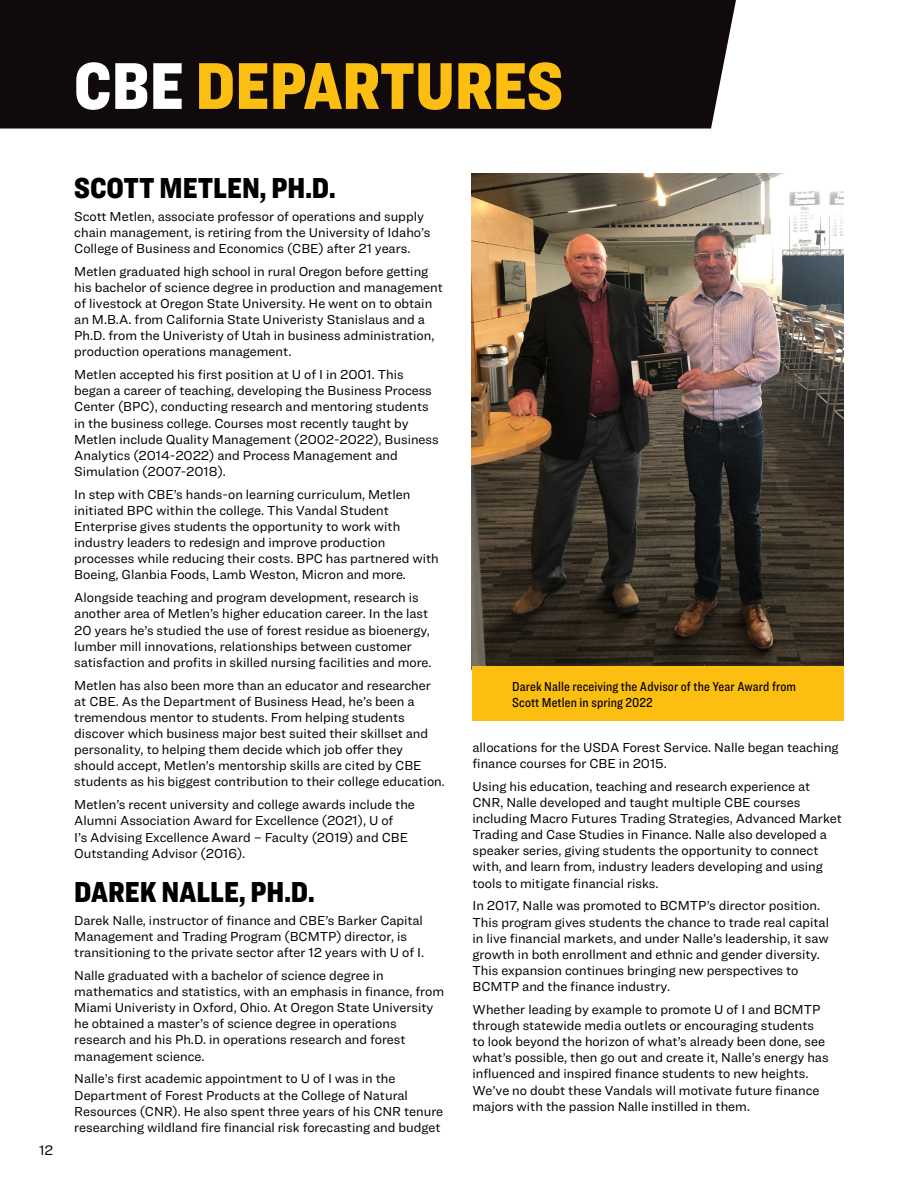
<style>
.page{position:relative;width:918px;height:1188px;background:#fff}
.page>*{position:absolute;margin:0;border:0;box-sizing:border-box;transform-origin:0 0}
.header1{font:900 68.55px "Ringside Condensed";color:#fdbe12}
.head_sml{font:900 30px "Ringside Condensed";color:#000}
.body1{font:14.25px "Ringside";color:#000}
.bodySml{font:13.5px/16.2px "Ringside";color:#000}
.caption_smlr{font:500 13.5px/16.5px "Ringside Condensed";letter-spacing:.01em;color:#000}
.s1{color:#fff}
</style>
<div class="page">
<div style="left:0;top:0;width:736px;height:129px;background:#110a0c"></div>
<img style="left:472px;top:174px;width:372px;height:492px">
<div style="left:472px;top:666px;width:372px;height:55px;background:#fdbe12"></div>
<p class="header1" style="left:74px;top:36px;width:491px"><span class="s1">CBE</span> DEPARTURES</p>
<p class="body1" style="left:39px;top:1140px;width:16px">12</p>
<p class="head_sml" style="left:74px;top:166px;width:263px">SCOTT METLEN, PH.D.</p>
<p class="bodySml" style="left:74px;top:208px;width:358px">Scott Metlen, associate professor of operations and supply chain management, is retiring from the University of Idaho’s<br>College of Business and Economics (CBE) after 21 years.</p>
<p class="bodySml" style="left:74px;top:263px;width:370px">Metlen graduated high school in rural Oregon before getting his bachelor of science degree in production and management of livestock at Oregon State University. He went on to obtain an M.B.A. from California State Univeristy Stanislaus and a Ph.D. from the Univeristy of Utah in business administration, production operations management.</p>
<p class="bodySml" style="left:74px;top:366px;width:366px">Metlen accepted his first position at U of I in 2001. This began a career of teaching, developing the Business Process Center (BPC), conducting research and mentoring students in the business college. Courses most recently taught by Metlen include Quality Management (2002-2022), Business Analytics (2014-2022) and Process Management and Simulation (2007-2018).</p>
<p class="bodySml" style="left:74px;top:486px;width:366px">In step with CBE’s hands-on learning curriculum, Metlen initiated BPC within the college. This Vandal Student Enterprise gives students the opportunity to work with industry leaders to redesign and improve production processes while reducing their costs. BPC has partnered with Boeing, Glanbia Foods, Lamb Weston, Micron and more.</p>
<p class="bodySml" style="left:74px;top:589px;width:359px">Alongside teaching and program development, research is another area of Metlen’s higher education career. In the last 20 years he’s studied the use of forest residue as bioenergy, lumber mill innovations, relationships between customer satisfaction and profits in skilled nursing facilities and more.</p>
<p class="bodySml" style="left:74px;top:677px;width:372px">Metlen has also been more than an educator and researcher at CBE. As the Department of Business Head, he’s been a tremendous mentor to students. From helping students discover which business major best suited their skillset and personality, to helping them decide which job offer they should accept, Metlen’s mentorship skills are cited by CBE students as his biggest contribution to their college education.</p>
<p class="bodySml" style="left:74px;top:796px;width:342px">Metlen’s recent university and college awards include the Alumni Association Award for Excellence (2021), U of<br>I’s Advising Excellence Award – Faculty (2019) and CBE Outstanding Advisor (2016).</p>
<p class="head_sml" style="left:74px;top:870px;width:242px">DAREK NALLE, PH.D.</p>
<p class="bodySml" style="left:74px;top:912px;width:351px">Darek Nalle, instructor of finance and CBE’s Barker Capital<br>Management and Trading Program (BCMTP) director, is transitioning to the private sector after 12 years with U of I.</p>
<p class="bodySml" style="left:74px;top:967px;width:371px">Nalle graduated with a bachelor of science degree in mathematics and statistics, with an emphasis in finance, from Miami Univeristy in Oxford, Ohio. At Oregon State University he obtained a master’s of science degree in operations research and his Ph.D. in operations research and forest management science.</p>
<p class="bodySml" style="left:74px;top:1070px;width:371px">Nalle’s first academic appointment to U of I was in the Department of Forest Products at the College of Natural Resources (CNR). He also spent three years of his CNR tenure researching wildland fire financial risk forecasting and budget</p>
<p class="caption_smlr" style="left:512px;top:678px;width:285px">Darek Nalle receiving the Advisor of the Year Award from<br>Scott Metlen in spring 2022</p>
<p class="bodySml" style="left:472px;top:739px;width:368px">allocations for the USDA Forest Service. Nalle began teaching finance courses for CBE in 2015.</p>
<p class="bodySml" style="left:472px;top:778px;width:371px">Using his education, teaching and research experience at CNR, Nalle developed and taught multiple CBE courses including Macro Futures Trading Strategies, Advanced Market Trading and Case Studies in Finance. Nalle also developed a speaker series, giving students the opportunity to connect with, and learn from, industry leaders developing and using tools to mitigate financial risks.</p>
<p class="bodySml" style="left:472px;top:897px;width:358px">In 2017, Nalle was promoted to BCMTP’s director position.<br>This program gives students the chance to trade real capital in live financial markets, and under Nalle’s leadership, it saw growth in both enrollment and ethnic and gender diversity.<br>This expansion continues bringing new perspectives to BCMTP and the finance industry.</p>
<p class="bodySml" style="left:472px;top:1001px;width:358px">Whether leading by example to promote U of I and BCMTP through statewide media outlets or encouraging students to look beyond the horizon of what’s already been done, see what’s possible, then go out and create it, Nalle’s energy has influenced and inspired finance students to new heights.<br>We’ve no doubt these Vandals will motivate future finance majors with the passion Nalle instilled in them.</p>
</div>
